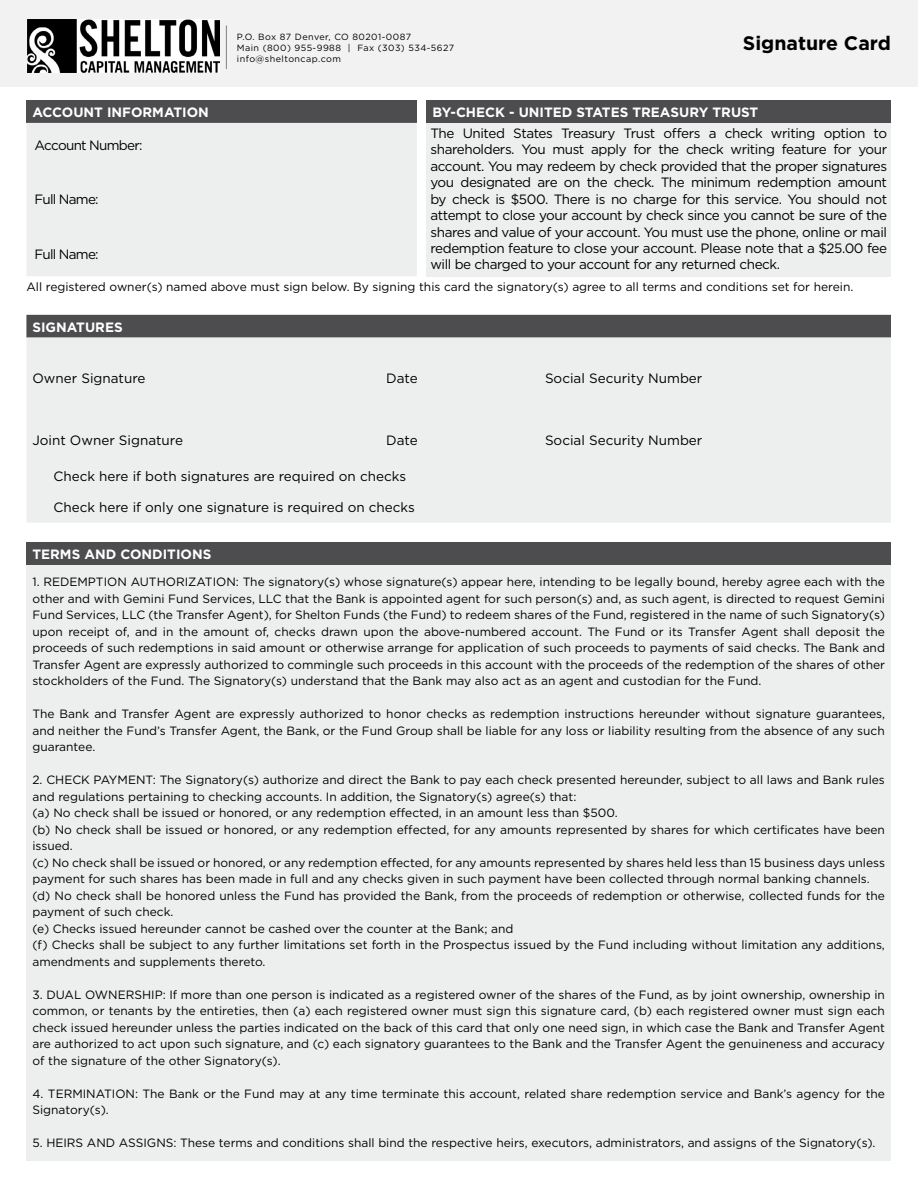
<style>
.page{position:relative;width:918px;height:1188px;background:#fff}
.page>*{position:absolute;margin:0;border:0;box-sizing:border-box;transform-origin:0 0}
.t1{font:700 19.5px "Gotham";color:#000}
.t2{font:13.5px/16.5px "Gotham";color:#000;text-align:justify}
.t3{font:700 13.5px "Gotham";color:#fff}
.t4{font:13.5px "Gotham";letter-spacing:-.055em;color:#000}
.t5{font:12px/16.5px "Gotham";color:#000;text-align:justify}
.t6{font:9px/10.8px "Gotham";letter-spacing:.05em;color:#000}
</style>
<div class="page">
<div style="left:0;top:0;width:918px;height:87px;background:#f2f2f2"></div>
<img style="left:27px;top:19px;width:192px;height:53px">
<hr style="left:226px;top:26px;width:1px;height:43px;background:#808080">
<div style="left:26px;top:100px;width:391px;height:23px;background:#4d4d4f"></div>
<div style="left:26px;top:123px;width:391px;height:153px;background:#edeeee"></div>
<div style="left:427px;top:100px;width:464px;height:23px;background:#4d4d4f"></div>
<div style="left:427px;top:123px;width:464px;height:153px;background:#edeeee"></div>
<div style="left:26px;top:543px;width:865px;height:22px;background:#4d4d4f"></div>
<div style="left:26px;top:565px;width:865px;height:596px;background:#edeeee"></div>
<div style="left:26px;top:315px;width:865px;height:23px;background:#4d4d4f"></div>
<div style="left:26px;top:338px;width:865px;height:185px;background:#edeeee"></div>
<p class="t6" style="left:237px;top:31px;width:219px">P.O. Box 87 Denver, CO 80201-0087<br>Main (800) 955-9988 | Fax (303) 534-5627 info@sheltoncap.com</p>
<h1 class="t1" style="left:743px;top:30px;width:150px">Signature Card</h1>
<p class="t3" style="left:32px;top:103px;width:178px">ACCOUNT INFORMATION</p>
<p class="t3" style="left:433px;top:103px;width:327px">BY-CHECK - UNITED STATES TREASURY TRUST</p>
<p class="t2" style="left:430px;top:124px;width:458px">The United States Treasury Trust offers a check writing option to shareholders. You must apply for the check writing feature for your account. You may redeem by check provided that the proper signatures you designated are on the check. The minimum redemption amount by check is $500. There is no charge for this service. You should not attempt to close your account by check since you cannot be sure of the shares and value of your account. You must use the phone, online or mail redemption feature to close your account. Please note that a $25.00 fee will be charged to your account for any returned check.</p>
<p class="t4" style="left:34px;top:136px;width:110px">Account Number:</p>
<p class="t4" style="left:34px;top:190px;width:66px">Full Name:</p>
<p class="t4" style="left:34px;top:245px;width:66px">Full Name:</p>
<p class="t5" style="left:26px;top:278px;width:829px">All registered owner(s) named above must sign below. By signing this card the signatory(s) agree to all terms and conditions set for herein.</p>
<p class="t3" style="left:32px;top:318px;width:92px">SIGNATURES</p>
<p class="t2" style="left:32px;top:370px;width:115px">Owner Signature</p>
<p class="t2" style="left:386px;top:370px;width:33px">Date</p>
<p class="t2" style="left:545px;top:370px;width:159px">Social Security Number</p>
<p class="t2" style="left:32px;top:431px;width:152px">Joint Owner Signature</p>
<p class="t2" style="left:386px;top:431px;width:33px">Date</p>
<p class="t2" style="left:545px;top:431px;width:159px">Social Security Number</p>
<p class="t2" style="left:53px;top:467px;width:354px">Check here if both signatures are required on checks</p>
<p class="t2" style="left:53px;top:498px;width:363px">Check here if only one signature is required on checks</p>
<p class="t3" style="left:32px;top:546px;width:180px">TERMS AND CONDITIONS</p>
<p class="t5" style="left:32px;top:574px;width:854px">1. REDEMPTION AUTHORIZATION: The signatory(s) whose signature(s) appear here, intending to be legally bound, hereby agree each with the other and with Gemini Fund Services, LLC that the Bank is appointed agent for such person(s) and, as such agent, is directed to request Gemini Fund Services, LLC (the Transfer Agent), for Shelton Funds (the Fund) to redeem shares of the Fund, registered in the name of such Signatory(s) upon receipt of, and in the amount of, checks drawn upon the above-numbered account. The Fund or its Transfer Agent shall deposit the proceeds of such redemptions in said amount or otherwise arrange for application of such proceeds to payments of said checks. The Bank and Transfer Agent are expressly authorized to commingle such proceeds in this account with the proceeds of the redemption of the shares of other stockholders of the Fund. The Signatory(s) understand that the Bank may also act as an agent and custodian for the Fund.</p>
<p class="t5" style="left:32px;top:706px;width:854px">The Bank and Transfer Agent are expressly authorized to honor checks as redemption instructions hereunder without signature guarantees, and neither the Fund’s Transfer Agent, the Bank, or the Fund Group shall be liable for any loss or liability resulting from the absence of any such guarantee.</p>
<p class="t5" style="left:32px;top:772px;width:854px;text-align:left">2. CHECK PAYMENT: The Signatory(s) authorize and direct the Bank to pay each check presented hereunder, subject to all laws and Bank rules and regulations pertaining to checking accounts. In addition, the Signatory(s) agree(s) that:<br>(a) No check shall be issued or honored, or any redemption effected, in an amount less than $500.<br>(b) No check shall be issued or honored, or any redemption effected, for any amounts represented by shares for which certificates have been issued.<br>(c) No check shall be issued or honored, or any redemption effected, for any amounts represented by shares held less than 15 business days unless payment for such shares has been made in full and any checks given in such payment have been collected through normal banking channels. (d) No check shall be honored unless the Fund has provided the Bank, from the proceeds of redemption or otherwise, collected funds for the payment of such check.<br>(e) Checks issued hereunder cannot be cashed over the counter at the Bank; and<br>(f) Checks shall be subject to any further limitations set forth in the Prospectus issued by the Fund including without limitation any additions, amendments and supplements thereto.</p>
<p class="t5" style="left:32px;top:986px;width:854px">3. DUAL OWNERSHIP: If more than one person is indicated as a registered owner of the shares of the Fund, as by joint ownership, ownership in common, or tenants by the entireties, then (a) each registered owner must sign this signature card, (b) each registered owner must sign each check issued hereunder unless the parties indicated on the back of this card that only one need sign, in which case the Bank and Transfer Agent are authorized to act upon such signature, and (c) each signatory guarantees to the Bank and the Transfer Agent the genuineness and accuracy of the signature of the other Signatory(s).</p>
<p class="t5" style="left:32px;top:1085px;width:854px">4. TERMINATION: The Bank or the Fund may at any time terminate this account, related share redemption service and Bank’s agency for the<br>Signatory(s).</p>
<p class="t5" style="left:32px;top:1135px;width:845px">5. HEIRS AND ASSIGNS: These terms and conditions shall bind the respective heirs, executors, administrators, and assigns of the Signatory(s).</p>
</div>
